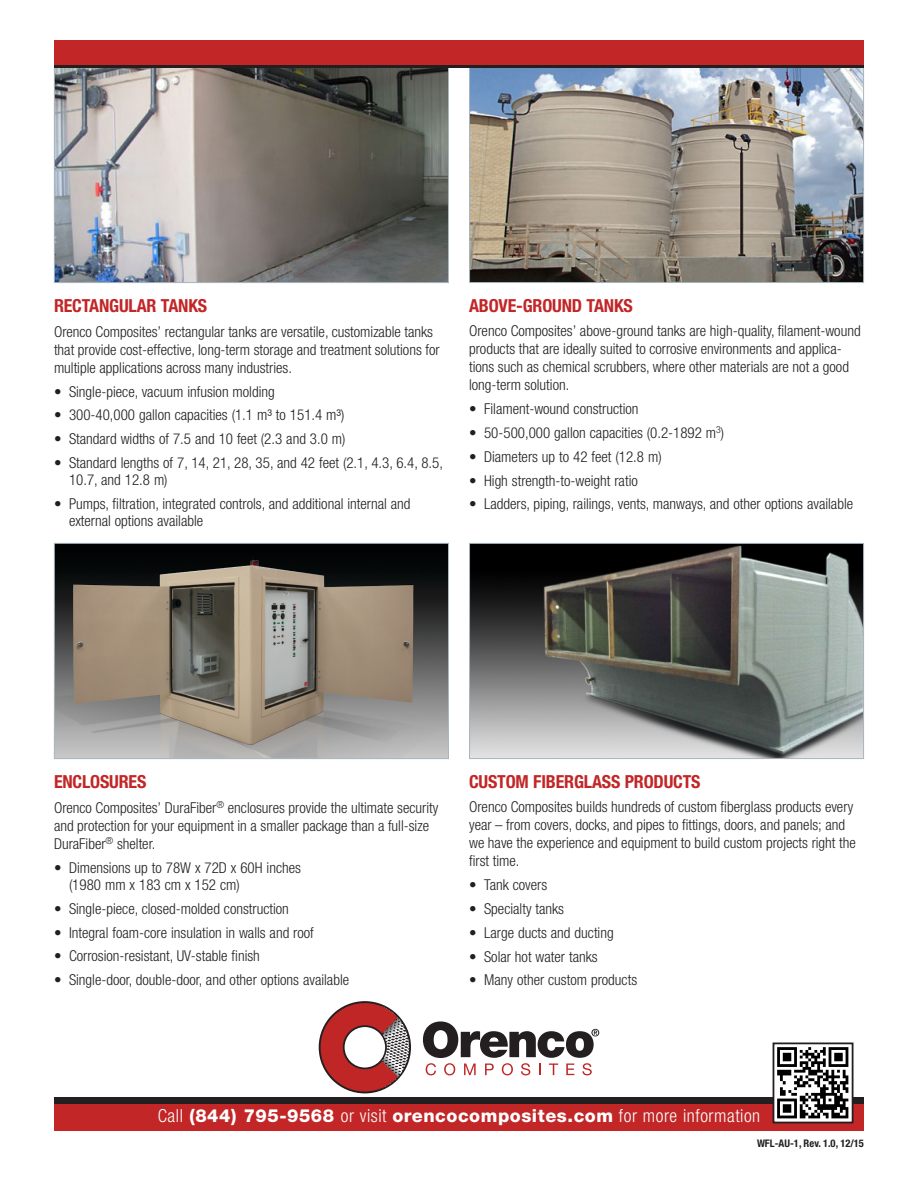
<style>
.page{position:relative;width:918px;height:1188px;background:#fff}
.page>*{position:absolute;margin:0;border:0;box-sizing:border-box;transform-origin:0 0}
.Paragraph{font:800 18px "Helvetica Neue";letter-spacing:.03em;color:#fff}
.Paragraph-2{font:700 condensed 18px "Helvetica Neue";letter-spacing:-.01em;color:#c22627}
.Text{font:700 condensed 18px "Helvetica Neue";letter-spacing:-.01em;color:#c22627}
.Text-2{font:300 condensed 15px/18px "Helvetica Neue";color:#231f20}
.Text-3{font:700 condensed 10.5px "Helvetica Neue";color:#231f20}
.s1{font-weight:300;font-stretch:condensed}
</style>
<div class="page">
<img style="left:56px;top:69px;width:391px;height:212px">
<div style="left:54px;top:67px;width:395px;height:216px;border:1px solid #a9b6be"></div>
<img style="left:471px;top:69px;width:391px;height:212px">
<div style="left:469px;top:67px;width:395px;height:216px;border:1px solid #a9b6be"></div>
<img style="left:56px;top:545px;width:391px;height:212px">
<div style="left:54px;top:543px;width:395px;height:216px;border:1px solid #a9b6be"></div>
<img style="left:471px;top:545px;width:391px;height:212px">
<div style="left:469px;top:543px;width:395px;height:216px;border:1px solid #a9b6be"></div>
<div style="left:54px;top:43px;width:810px;height:24px;background:#231f20"></div>
<div style="left:54px;top:40px;width:810px;height:25px;background:#c22627"></div>
<svg style="left:319px;top:1001px;width:92px;height:92px"></svg>
<svg style="left:423px;top:1021px;width:176px;height:54px"></svg>
<div style="left:54px;top:1097px;width:810px;height:34px;background:#231f20"></div>
<div style="left:54px;top:1104px;width:810px;height:27px;background:#c22627"></div>
<img style="left:776px;top:1047px;width:75px;height:73px">
<div style="left:773px;top:1042px;width:81px;height:81px;border:2px solid #231f20"></div>
<p class="Paragraph-2" style="left:54px;top:295px;width:155px">RECTANGULAR TANKS</p>
<p class="Text-2" style="left:54px;top:322px;width:387px">Orenco Composites’ rectangular tanks are versatile, customizable tanks that provide cost-effective, long-term storage and treatment solutions for multiple applications across many industries.</p>
<p class="Text-2" style="left:54px;top:382px;width:222px">• Single-piece, vacuum infusion molding</p>
<p class="Text-2" style="left:54px;top:406px;width:292px">• 300-40,000 gallon capacities (1.1 m³ to 151.4 m³)</p>
<p class="Text-2" style="left:54px;top:430px;width:293px">• Standard widths of 7.5 and 10 feet (2.3 and 3.0 m)</p>
<p class="Text-2" style="left:69px;top:454px;width:375px;line-height:17.2px;text-indent:-15px">• Standard lengths of 7, 14, 21, 28, 35, and 42 feet (2.1, 4.3, 6.4, 8.5,<br>10.7, and 12.8 m)</p>
<p class="Text-2" style="left:69px;top:495px;width:343px;line-height:17.2px;text-indent:-15px">• Pumps, filtration, integrated controls, and additional internal and external options available</p>
<p class="Paragraph-2" style="left:469px;top:295px;width:165px">ABOVE-GROUND TANKS</p>
<p class="Text-2" style="left:469px;top:322px;width:393px">Orenco Composites’ above-ground tanks are high-quality, filament-wound products that are ideally suited to corrosive environments and applica&shy;tions such as chemical scrubbers, where other materials are not a good long-term solution.</p>
<p class="Text-2" style="left:469px;top:400px;width:171px">• Filament-wound construction</p>
<p class="Text-2" style="left:469px;top:424px;width:257px">• 50-500,000 gallon capacities (0.2-1892 m<sup>3</sup>)</p>
<p class="Text-2" style="left:469px;top:447px;width:194px">• Diameters up to 42 feet (12.8 m)</p>
<p class="Text-2" style="left:469px;top:471px;width:170px">• High strength-to-weight ratio</p>
<p class="Text-2" style="left:469px;top:495px;width:386px">• Ladders, piping, railings, vents, manways, and other options available</p>
<p class="Text" style="left:54px;top:771px;width:94px">ENCLOSURES</p>
<p class="Text-2" style="left:54px;top:798px;width:386px">Orenco Composites’ DuraFiber<sup>®</sup> enclosures provide the ultimate security and protection for your equipment in a smaller package than a full-size<br>DuraFiber<sup>®</sup> shelter.</p>
<p class="Text-2" style="left:69px;top:859px;width:234px;line-height:17.2px;text-indent:-15px">• Dimensions up to 78W x 72D x 60H inches (1980 mm x 183 cm x 152 cm)</p>
<p class="Text-2" style="left:54px;top:899px;width:236px">• Single-piece, closed-molded construction</p>
<p class="Text-2" style="left:54px;top:923px;width:261px">• Integral foam-core insulation in walls and roof</p>
<p class="Text-2" style="left:54px;top:947px;width:207px">• Corrosion-resistant, UV-stable finish</p>
<p class="Text-2" style="left:54px;top:971px;width:297px">• Single-door, double-door, and other options available</p>
<p class="Paragraph-2" style="left:469px;top:771px;width:233px">CUSTOM FIBERGLASS PRODUCTS</p>
<p class="Text-2" style="left:469px;top:798px;width:388px">Orenco Composites builds hundreds of custom fiberglass products every year – from covers, docks, and pipes to fittings, doors, and panels; and we have the experience and equipment to build custom projects right the first time.</p>
<p class="Text-2" style="left:469px;top:876px;width:80px">• Tank covers</p>
<p class="Text-2" style="left:469px;top:900px;width:96px">• Specialty tanks</p>
<p class="Text-2" style="left:469px;top:923px;width:146px">• Large ducts and ducting</p>
<p class="Text-2" style="left:469px;top:947px;width:130px">• Solar hot water tanks</p>
<p class="Text-2" style="left:469px;top:971px;width:170px">• Many other custom products</p>
<p class="Paragraph" style="left:158px;top:1104px;width:604px"><span class="s1">Call</span> (844) 795-9568 <span class="s1">or visit</span> orencocomposites.com <span class="s1">for more information</span></p>
<p class="Text-3" style="left:757px;top:1137px;width:108px">WFL-AU-1, Rev. 1.0, 12/15</p>
</div>
